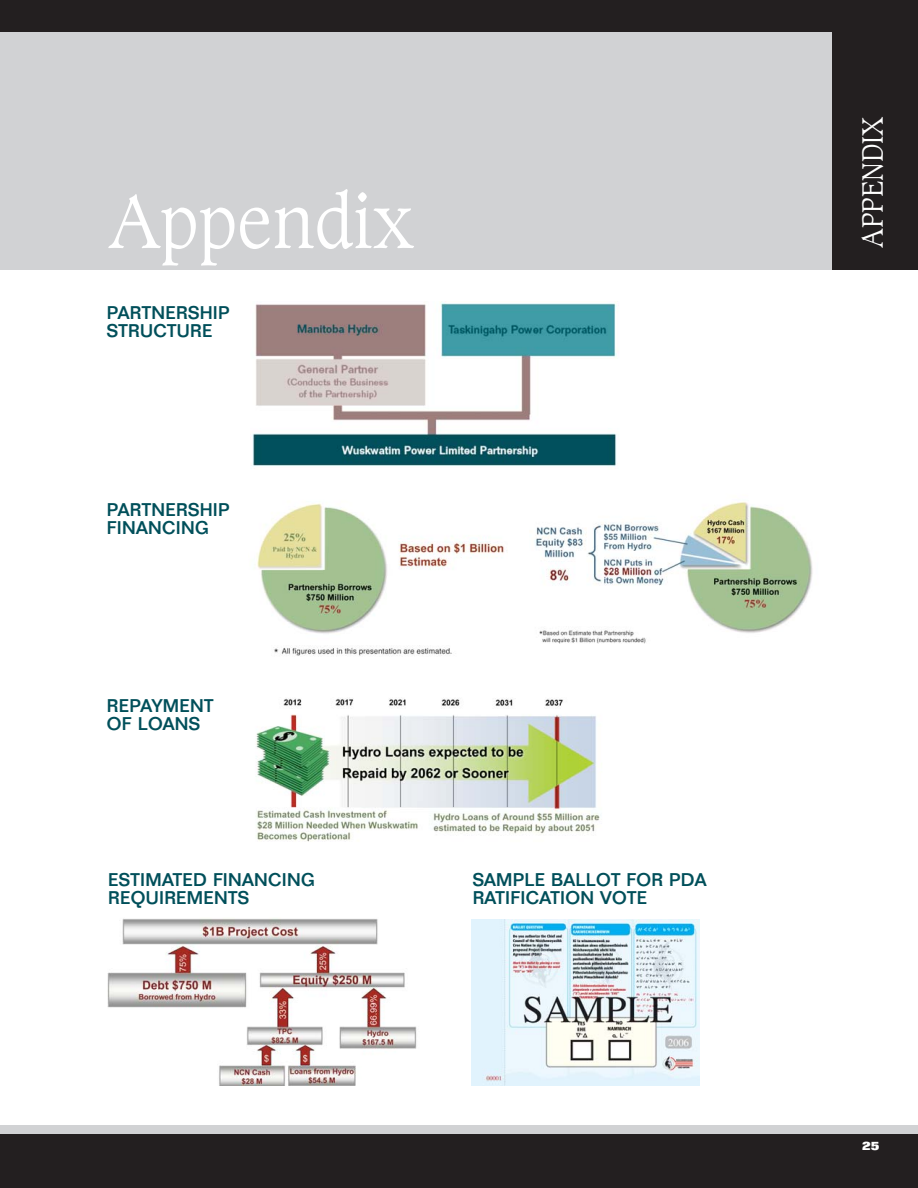
<style>
.page{position:relative;width:918px;height:1188px;background:#fff}
.page>*{position:absolute;margin:0;border:0;box-sizing:border-box;transform-origin:0 0}
.t1{font:300 72px "Caxton";color:#fff}
.t2{font:300 28.5px "Caxton";color:#fff;scale:.94 1}
.t3{font:500 18px/18px "Folio";letter-spacing:.015em;color:#004f5a}
.t4{font:800 12px "Folio";color:#fff}
</style>
<div class="page">
<div style="left:0;top:27px;width:918px;height:243px;background:#d1d2d4"></div>
<div style="left:0;top:1134px;width:918px;height:54px;background:#231f20"></div>
<div style="left:0;top:1125px;width:918px;height:9px;background:#d1d2d4"></div>
<div style="left:0;top:0;width:918px;height:32px;background:#231f20"></div>
<div style="left:832px;top:0;width:86px;height:270px;background:#231f20"></div>
<img style="left:252px;top:302px;width:365px;height:165px">
<img style="left:257px;top:503px;width:247px;height:153px">
<img style="left:535px;top:502px;width:278px;height:142px">
<img style="left:256px;top:698px;width:344px;height:144px">
<img style="left:107px;top:918px;width:310px;height:168px">
<img style="left:472px;top:919px;width:227px;height:167px">
<h1 class="t1" style="left:108px;top:189px;width:307px">Appendix</h1>
<p class="t3" style="left:107px;top:305px;width:124px">PARTNERSHIP<br>STRUCTURE</p>
<p class="t3" style="left:107px;top:502px;width:124px">PARTNERSHIP<br>FINANCING</p>
<p class="t3" style="left:107px;top:699px;width:108px">REPAYMENT<br>OF LOANS</p>
<p class="t3" style="left:108px;top:872px;width:208px">ESTIMATED FINANCING<br>REQUIREMENTS</p>
<p class="t3" style="left:473px;top:872px;width:235px">SAMPLE BALLOT FOR PDA<br>RATIFICATION VOTE</p>
<h2 class="t2" style="left:859px;top:248px;width:141px;rotate:-90deg">APPENDIX</h2>
<p class="t4" style="left:862px;top:1141px;width:19px">25</p>
</div>
